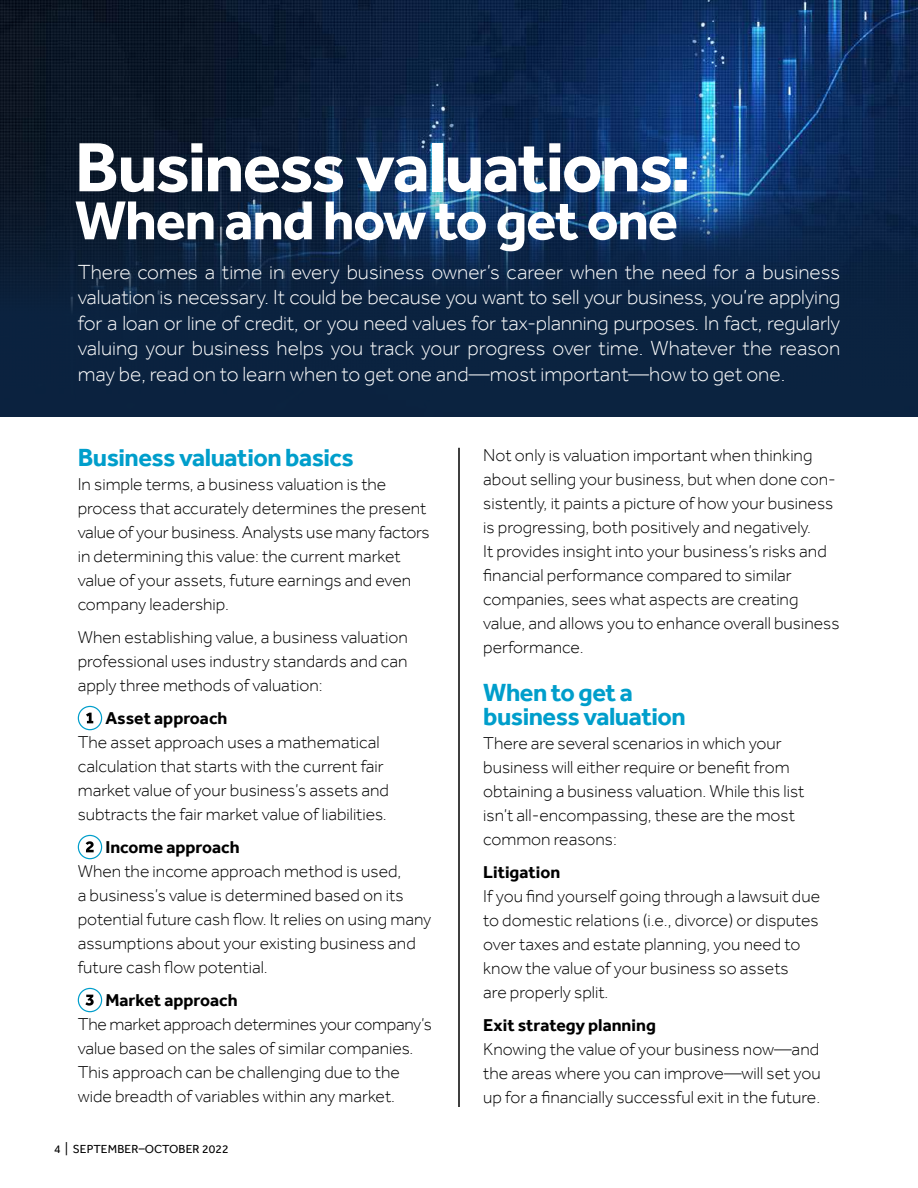
<style>
.page{position:relative;width:918px;height:1188px;background:#fff}
.page>*{position:absolute;margin:0;border:0;box-sizing:border-box;transform-origin:0 0}
.t1{font:700 72px "Effra";letter-spacing:-.03em;color:#fff}
.t2{font:700 56.7px "Effra";letter-spacing:-.025em;color:#fff}
.t3{font:700 25.5px/24px "Effra";letter-spacing:-.02em;color:#009ecb}
.t4{font:300 21px/25.5px "Effra";color:#fff;text-align:justify}
.t5{font:300 17.7px/24px "Effra";color:#000}
.t6{font:700 17.7px "Effra";color:#000}
.t7{font:12px "Effra";letter-spacing:.01em;color:#000}
.s1{font-size:13.2px}
</style>
<div class="page">
<img style="left:0;top:0;width:918px;height:99px">
<svg style="left:0;top:99px;width:918px;height:318px;fill:#0b2340"></svg>
<div style="left:78px;top:706px;width:24px;height:24px;border:1px solid #009ecb;border-radius:50%"></div>
<svg style="left:86px;top:713px;width:7px;height:10px"></svg>
<div style="left:78px;top:835px;width:24px;height:24px;border:1px solid #009ecb;border-radius:50%"></div>
<svg style="left:86px;top:841px;width:8px;height:11px"></svg>
<div style="left:78px;top:988px;width:24px;height:24px;border:1px solid #009ecb;border-radius:50%"></div>
<svg style="left:85px;top:995px;width:9px;height:11px"></svg>
<hr style="left:458px;top:448px;width:2px;height:659px;background:#000">
<h1 class="t1" style="left:75px;top:124px;width:618px">Business valuations:</h1>
<h2 class="t2" style="left:75px;top:187px;width:605px">When and how to get one</h2>
<p class="t4" style="left:78px;top:259px;width:764px">There comes a time in every business owner’s career when the need for a business valuation is necessary. It could be because you want to sell your business, you’re applying for a loan or line of credit, or you need values for tax-planning purposes. In fact, regularly valuing your business helps you track your progress over time. Whatever the reason may be, read on to learn when to get one and—most important—how to get one.</p>
<h3 class="t3" style="left:78px;top:445px;width:278px">Business valuation basics</h3>
<p class="t5" style="left:78px;top:472px;width:353px">In simple terms, a business valuation is the process that accurately determines the present value of your business. Analysts use many factors in determining this value: the current market value of your assets, future earnings and even company leadership.</p>
<p class="t5" style="left:78px;top:625px;width:332px;text-align:justify">When establishing value, a business valuation professional uses industry standards and can apply three methods of valuation:</p>
<p class="t6" style="left:105px;top:708px;width:124px">Asset approach</p>
<p class="t5" style="left:78px;top:730px;width:313px">The asset approach uses a mathematical calculation that starts with the current fair market value of your business’s assets and subtracts the fair market value of liabilities.</p>
<p class="t6" style="left:105px;top:837px;width:136px">Income approach</p>
<p class="t5" style="left:78px;top:859px;width:355px">When the income approach method is used,<br>a business’s value is determined based on its potential future cash flow. It relies on using many assumptions about your existing business and future cash flow potential.</p>
<p class="t6" style="left:105px;top:990px;width:134px">Market approach</p>
<p class="t5" style="left:78px;top:1012px;width:356px">The market approach determines your company’s value based on the sales of similar companies.<br>This approach can be challenging due to the wide breadth of variables within any market.</p>
<p class="t7" style="left:54px;top:1141px;width:176px">4 <span class="s1">|</span> SEPTEMBER–OCTOBER 2022</p>
<p class="t5" style="left:483px;top:443px;width:358px">Not only is valuation important when thinking about selling your business, but when done con&shy;sistently, it paints a picture of how your business is progressing, both positively and negatively.<br>It provides insight into your business’s risks and financial performance compared to similar companies, sees what aspects are creating value, and allows you to enhance overall business performance.</p>
<h3 class="t3" style="left:483px;top:680px;width:204px">When to get a business valuation</h3>
<p class="t5" style="left:483px;top:731px;width:323px">There are several scenarios in which your business will either require or benefit from obtaining a business valuation. While this list isn’t all-encompassing, these are the most common reasons:</p>
<p class="t6" style="left:483px;top:862px;width:79px">Litigation</p>
<p class="t5" style="left:483px;top:884px;width:338px">If you find yourself going through a lawsuit due to domestic relations (i.e., divorce) or disputes over taxes and estate planning, you need to know the value of your business so assets<br>are properly split.</p>
<p class="t6" style="left:483px;top:1015px;width:174px">Exit strategy planning</p>
<p class="t5" style="left:483px;top:1037px;width:339px;text-align:justify">Knowing the value of your business now—and the areas where you can improve—will set you up for a financially successful exit in the future.</p>
</div>
